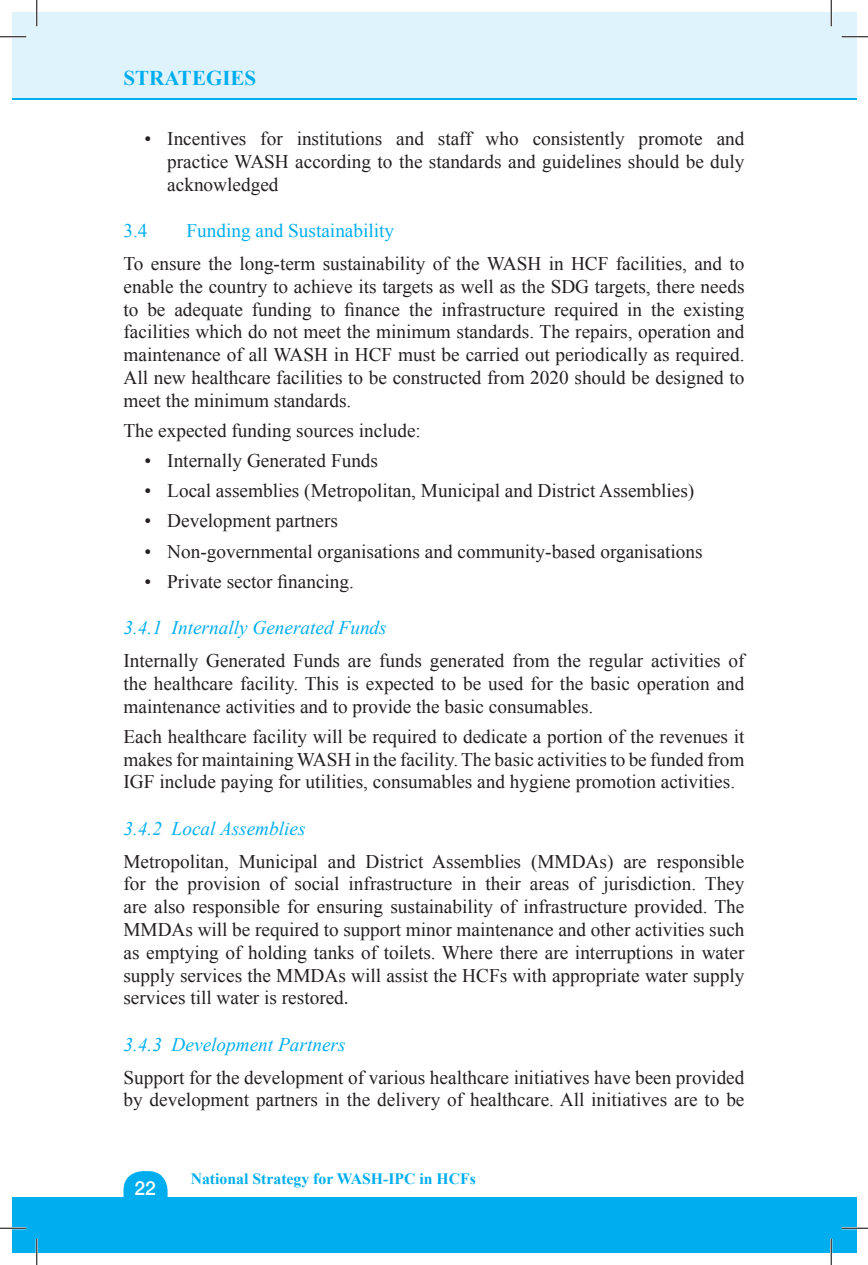
<style>
.page{position:relative;width:868px;height:1265px;background:#fff}
.page>*{position:absolute;margin:0;border:0;box-sizing:border-box;transform-origin:0 0}
.t1{font:700 21px "Times New Roman";color:#00aeef}
.t2{font:19.25px/22.8px "Times New Roman";color:#231f20;text-align:justify}
.t3{font:italic 19.25px "Times New Roman";color:#00aeef}
.t4{font:19.25px "Times New Roman";color:#00aeef}
.t5{font:500 19.25px "Helvetica Neue";color:#fff}
.t6{font:700 15.75px "Times New Roman";color:#00aeef}
.s1{font-family:"Calibri"}
</style>
<div class="page">
<div style="left:12px;top:1197px;width:843px;height:55px;background:#00aeef"></div>
<hr style="left:12px;top:98px;width:843px;height:1px;background:#00aeef">
<div style="left:12px;top:12px;width:843px;height:86px;background:#dff3fc"></div>
<div style="left:123px;top:1170px;width:44px;height:50px;background:#00aeef;border-radius:19px"></div>
<hr style="left:0;top:36px;width:26px;height:2px;background:#fff">
<hr style="left:841px;top:36px;width:26px;height:2px;background:#fff">
<hr style="left:0;top:1226px;width:26px;height:2px;background:#fff">
<hr style="left:841px;top:1226px;width:26px;height:2px;background:#fff">
<hr style="left:36px;top:0;width:2px;height:26px;background:#fff">
<hr style="left:36px;top:1238px;width:2px;height:26px;background:#fff">
<hr style="left:829px;top:0;width:3px;height:26px;background:#fff">
<hr style="left:829px;top:1238px;width:3px;height:26px;background:#fff">
<svg style="left:0;top:36px;width:26px;height:1px"></svg>
<svg style="left:841px;top:36px;width:26px;height:1px"></svg>
<svg style="left:0;top:1227px;width:26px;height:1px"></svg>
<svg style="left:841px;top:1227px;width:26px;height:1px"></svg>
<svg style="left:36px;top:0;width:1px;height:26px"></svg>
<svg style="left:36px;top:1238px;width:1px;height:26px"></svg>
<svg style="left:830px;top:0;width:1px;height:26px"></svg>
<svg style="left:830px;top:1238px;width:1px;height:26px"></svg>
<p class="t1" style="left:123px;top:64px;width:134px">STRATEGIES</p>
<p class="t2" style="left:167px;top:127px;width:578px;text-indent:-23px">• Incentives for institutions and staff who consistently promote and practice WASH according to the standards and guidelines should be duly acknowledged</p>
<p class="t4" style="left:123px;top:218px;width:26px">3.4</p>
<p class="t4" style="left:186px;top:218px;width:209px">Funding and Sustainability</p>
<p class="t2" style="left:123px;top:252px;width:622px">To ensure the long-term sustainability of the WASH in HCF facilities, and to enable the country to achieve its targets as well as the SDG targets, there needs to be adequate funding to finance the infrastructure required in the existing facilities which do not meet the minimum standards. The repairs, operation and maintenance of all WASH in HCF must be carried out periodically as required.<br>All new healthcare facilities to be constructed from 2020 should be designed to meet the minimum standards.</p>
<p class="t2" style="left:123px;top:418px;width:299px">The expected funding sources include:</p>
<p class="t2" style="left:144px;top:449px;width:235px">• Internally Generated Funds</p>
<p class="t2" style="left:144px;top:479px;width:551px">• Local assemblies (Metropolitan, Municipal and District Assemblies)</p>
<p class="t2" style="left:144px;top:509px;width:195px">• Development partners</p>
<p class="t2" style="left:144px;top:539px;width:559px">• Non-governmental organisations and community-based organisations</p>
<p class="t2" style="left:144px;top:569px;width:211px">• Private sector financing.</p>
<p class="t3" style="left:123px;top:614px;width:265px">3.4.1 Internally Generated Funds</p>
<p class="t2" style="left:123px;top:648px;width:622px">Internally Generated Funds are funds generated from the regular activities of the healthcare facility. This is expected to be used for the basic operation and maintenance activities and to provide the basic consumables.</p>
<p class="t2" style="left:123px;top:724px;width:622px">Each healthcare facility will be required to dedicate a portion of the revenues it makes for maintaining WASH in the facility. The basic activities to be funded from IGF include paying for utilities, consumables and hygiene promotion activities.</p>
<p class="t3" style="left:123px;top:815px;width:183px">3.4.2 Local Assemblies</p>
<p class="t2" style="left:123px;top:849px;width:622px">Metropolitan, Municipal and District Assemblies (MMDAs) are responsible for the provision of social infrastructure in their areas of jurisdiction. They are also responsible for ensuring sustainability of infrastructure provided. The MMDAs will be required to support minor maintenance and other activities such as emptying of holding tanks of toilets. Where there are interruptions in water supply services the MMDAs will assist the HCFs with appropriate water supply services till water is restored<span class="s1">.</span></p>
<p class="t3" style="left:123px;top:1030px;width:223px">3.4.3 Development Partners</p>
<p class="t2" style="left:123px;top:1065px;width:622px">Support for the development of various healthcare initiatives have been provided by development partners in the delivery of healthcare. All initiatives are to be</p>
<p class="t5" style="left:134px;top:1172px;width:23px">22</p>
<p class="t6" style="left:191px;top:1167px;width:287px">National Strategy for WASH-IPC in HCFs</p>
</div>
